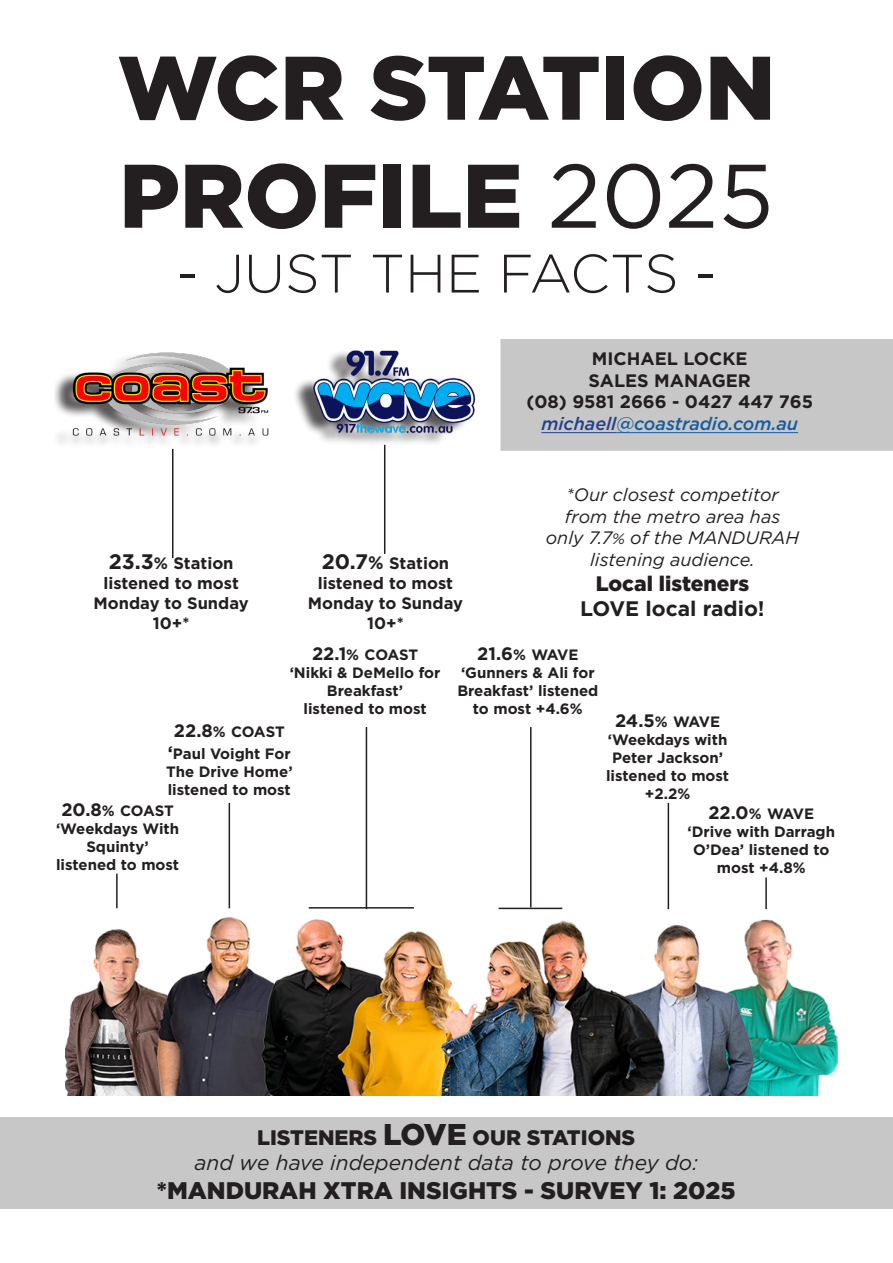
<style>
.page{position:relative;width:893px;height:1263px;background:#fff}
.page>*{position:absolute;margin:0;border:0;box-sizing:border-box;transform-origin:0 0}
.t1{font:900 90px/108px "Gotham Pro";color:#231f20}
.t2{font:300 54px "Gotham Pro";color:#231f20}
.t3{font:900 24px "Gotham Pro";color:#231f20}
.t4{font:italic 21px "Gotham Pro";color:#231f20}
.t5{font:700 21px/25.2px "Gotham Pro";color:#231f20;text-align:center}
.t6{font:900 21px "Gotham Pro";color:#231f20}
.t7{font:italic 18px/21.6px "Gotham Pro";color:#231f20;text-align:center}
.t8{font:700 18px/21.6px "Gotham Pro";color:#231f20}
.t9{font:italic 500 18px "Gotham Pro";color:#175d9e}
.t10{font:700 16.5px/19.8px "Gotham Pro";color:#231f20;text-align:center}
.t11{font:700 15px/18px "Gotham Pro";color:#231f20;text-align:center}
.s1{font-weight:400}
.s2{font-size:21px}
.s3{font-size:18px}
.s4{color:#253f8e}
.s5{font-size:15px}
.s6{font-weight:900}
.s7{font-size:30px}
</style>
<div class="page">
<img style="left:65px;top:908px;width:773px;height:188px">
<div style="left:501px;top:340px;width:391px;height:110px;background:#c8c7c7"></div>
<hr style="left:541px;top:432px;width:75px;height:1px;background:#253f8e">
<hr style="left:616px;top:432px;width:182px;height:1px;background:#175d9e">
<div style="left:54px;top:351px;width:208px;height:98px;background:#231f20;opacity:.75"></div>
<img style="left:71px;top:351px;width:198px;height:87px">
<div style="left:293px;top:349px;width:176px;height:97px;background:#231f20;opacity:.75"></div>
<img style="left:310px;top:349px;width:166px;height:89px">
<hr style="left:116px;top:874px;width:2px;height:34px;background:#231f20">
<hr style="left:229px;top:803px;width:1px;height:105px;background:#231f20">
<hr style="left:668px;top:803px;width:1px;height:106px;background:#231f20">
<hr style="left:765px;top:877px;width:2px;height:32px;background:#231f20">
<hr style="left:366px;top:727px;width:1px;height:182px;background:#231f20">
<hr style="left:530px;top:727px;width:1px;height:180px;background:#231f20">
<hr style="left:309px;top:907px;width:105px;height:1px;background:#231f20">
<hr style="left:499px;top:908px;width:63px;height:1px;background:#231f20">
<hr style="left:172px;top:449px;width:1px;height:109px;background:#231f20">
<hr style="left:384px;top:445px;width:1px;height:109px;background:#231f20">
<div style="left:0;top:1117px;width:893px;height:92px;background:#c8c7c7"></div>
<p class="t1" style="left:117px;top:32px;width:660px">WCR STATION<br>PROFILE <span class="s1">2025</span></p>
<p class="t2" style="left:176px;top:244px;width:542px">- JUST THE FACTS -</p>
<p class="t10" style="left:109px;top:553px;width:126px"><span class="s2">23.3</span>% Station</p>
<p class="t10" style="left:103px;top:573px;width:137px">listened to most</p>
<p class="t10" style="left:94px;top:593px;width:157px">Monday to Sunday<br>10+*</p>
<p class="t10" style="left:322px;top:553px;width:129px"><span class="s2">20.7</span><span class="s3">%</span> Station</p>
<p class="t10" style="left:318px;top:573px;width:137px">listened to most</p>
<p class="t10" style="left:308px;top:593px;width:157px">Monday to Sunday<br>10+*</p>
<p class="t8" style="left:589px;top:347px;width:164px">MICHAEL LOCKE<br>SALES MANAGER</p>
<p class="t8" style="left:526px;top:390px;width:288px">(08) 9581 2666 - 0427 447 765</p>
<p class="t9" style="left:541px;top:413px;width:258px"><span class="s4">michaell</span>@coastradio.com.au</p>
<p class="t7" style="left:546px;top:484px;width:255px">*Our closest competitor from the metro area has only 7.7<span class="s5">%</span> of the MANDURAH listening audience.</p>
<p class="t5" style="left:580px;top:571px;width:186px"><span class="s6">Local listeners<br></span>LOVE local radio!</p>
<p class="t11" style="left:290px;top:645px;width:152px"><span class="s3">22.1</span>% COAST ‘Nikki &amp; DeMello for<br>Breakfast’<br>listened to most</p>
<p class="t11" style="left:457px;top:645px;width:143px"><span class="s3">21.6</span>% WAVE ‘Gunners &amp; Ali for<br>Breakfast’ listened to most +4.6%</p>
<p class="t11" style="left:168px;top:721px;width:125px;line-height:21.6px"><span class="s3">22.8</span>% COAST <span class="s3">‘</span>Paul Voight For</p>
<p class="t11" style="left:166px;top:762px;width:128px;text-align:left">The Drive Home’ listened to most</p>
<p class="t11" style="left:61px;top:801px;width:114px"><span class="s3">20.8</span>% COAST</p>
<p class="t11" style="left:56px;top:819px;width:125px">‘Weekdays With<br>Squinty’ listened to most</p>
<p class="t11" style="left:615px;top:712px;width:107px"><span class="s3">24.5</span>% WAVE</p>
<p class="t11" style="left:606px;top:730px;width:125px">‘Weekdays with<br>Peter Jackson’ listened to most</p>
<p class="t11" style="left:645px;top:784px;width:47px">+2.2%</p>
<p class="t11" style="left:687px;top:805px;width:149px"><span class="s3">22.0</span>% WAVE ‘Drive with Darragh<br>O’Dea’ listened to most +4.8%</p>
<p class="t6" style="left:257px;top:1125px;width:380px">LISTENERS <span class="s7">LOVE</span> OUR STATIONS</p>
<p class="t4" style="left:195px;top:1151px;width:505px">and we have independent data to prove they do:</p>
<p class="t3" style="left:157px;top:1176px;width:580px">*MANDURAH XTRA INSIGHTS - SURVEY 1: 2025</p>
</div>
